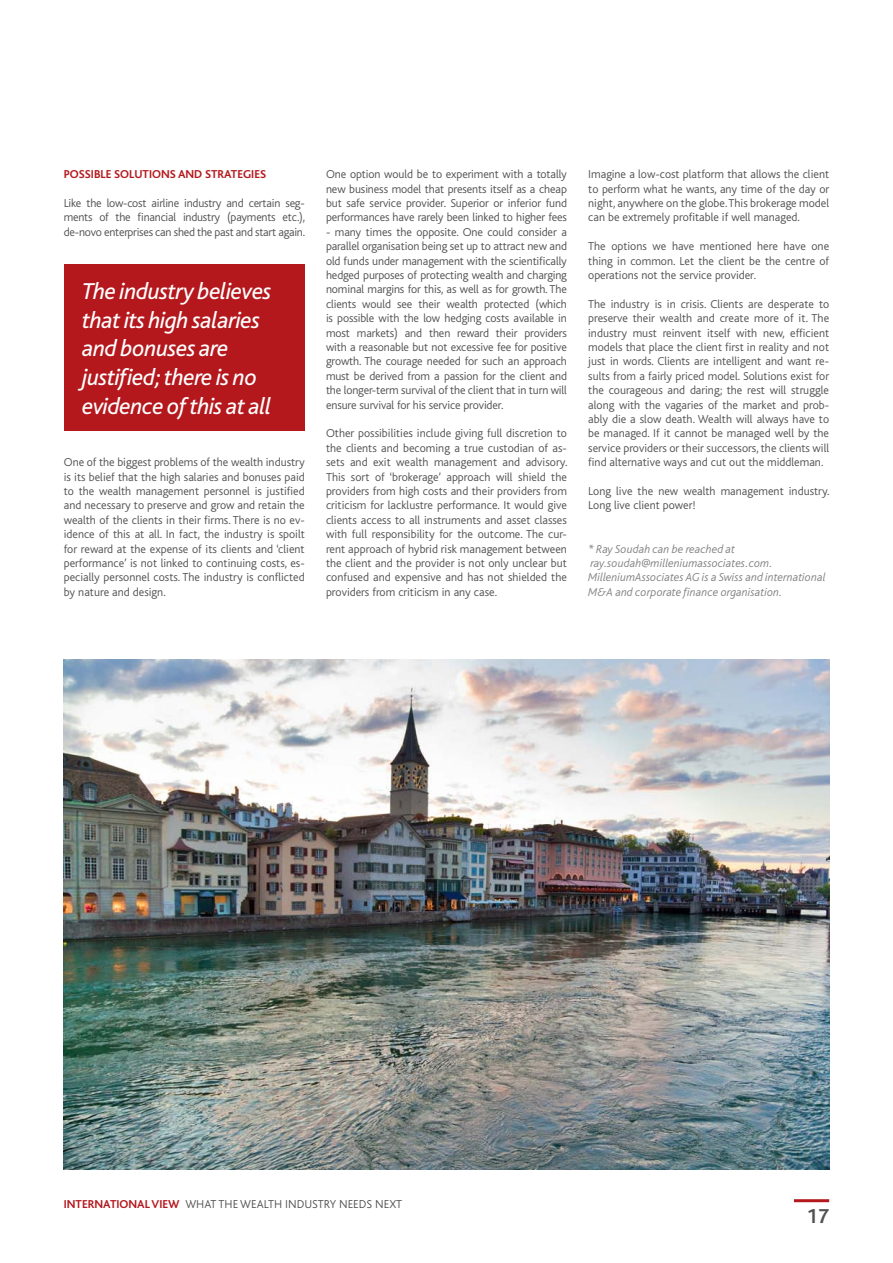
<style>
.page{position:relative;width:893px;height:1263px;background:#fff}
.page>*{position:absolute;margin:0;border:0;box-sizing:border-box;transform-origin:0 0}
.t1{font:italic 24px/28.8px "Bliss";letter-spacing:-.02em;color:#fff}
.t2{font:700 21px "Bliss";color:#515251}
.Author{font:300 12px/14.4px "Bliss";color:#515251;text-align:justify}
.Author-2{font:italic 300 12px/14.4px "Bliss";color:#828384}
.Author-3{font:700 12px "Bliss";color:#b4181d}
.s1{font-weight:700;color:#b4181d}
</style>
<div class="page">
<hr style="left:794px;top:1199px;width:35px;height:3px;background:#b4181d">
<div style="left:64px;top:263px;width:241px;height:167px;background:#b4181d"></div>
<img style="left:64px;top:659px;width:765px;height:510px">
<p class="Author-3" style="left:64px;top:168px;width:204px">POSSIBLE SOLUTIONS AND STRATEGIES</p>
<p class="Author" style="left:64px;top:196px;width:243px">Like the low-cost airline industry and certain seg&shy;ments of the financial industry (payments etc.), de-novo enterprises can shed the past and start again.</p>
<p class="t1" style="left:82px;top:277px;width:191px">The industry believes that its high salaries and bonuses are justified; there is no evidence of this at all</p>
<p class="Author" style="left:64px;top:455px;width:242px">One of the biggest problems of the wealth industry is its belief that the high salaries and bonuses paid to the wealth management personnel is justified and necessary to preserve and grow and retain the wealth of the clients in their firms. There is no ev&shy;idence of this at all. In fact, the industry is spoilt for reward at the expense of its clients and ‘client performance’ is not linked to continuing costs, es&shy;pecially personnel costs. The industry is conflicted by nature and design.</p>
<p class="Author" style="left:326px;top:167px;width:242px">One option would be to experiment with a totally new business model that presents itself as a cheap but safe service provider. Superior or inferior fund performances have rarely been linked to higher fees</p>
<p class="Author" style="left:326px;top:225px;width:242px">- many times the opposite. One could consider a parallel organisation being set up to attract new and old funds under management with the scientifically hedged purposes of protecting wealth and charging nominal margins for this, as well as for growth. The clients would see their wealth protected (which is possible with the low hedging costs available in most markets) and then reward their providers with a reasonable but not excessive fee for positive growth. The courage needed for such an approach must be derived from a passion for the client and the longer-term survival of the client that in turn will ensure survival for his service provider.</p>
<p class="Author" style="left:326px;top:426px;width:243px">Other possibilities include giving full discretion to the clients and becoming a true custodian of as&shy;sets and exit wealth management and advisory.<br>This sort of ‘brokerage’ approach will shield the providers from high costs and their providers from criticism for lacklustre performance. It would give clients access to all instruments and asset classes with full responsibility for the outcome. The cur&shy;rent approach of hybrid risk management between the client and the provider is not only unclear but confused and expensive and has not shielded the providers from criticism in any case.</p>
<p class="Author" style="left:588px;top:167px;width:242px">Imagine a low-cost platform that allows the client to perform what he wants, any time of the day or night, anywhere on the globe. This brokerage model can be extremely profitable if well managed.</p>
<p class="Author" style="left:588px;top:239px;width:242px">The options we have mentioned here have one thing in common. Let the client be the centre of operations not the service provider.</p>
<p class="Author" style="left:588px;top:297px;width:242px">The industry is in crisis. Clients are desperate to preserve their wealth and create more of it. The industry must reinvent itself with new, efficient models that place the client first in reality and not just in words. Clients are intelligent and want re&shy;sults from a fairly priced model. Solutions exist for the courageous and daring; the rest will struggle along with the vagaries of the market and prob&shy;ably die a slow death. Wealth will always have to be managed. If it cannot be managed well by the service providers or their successors, the clients will find alternative ways and cut out the middleman.</p>
<p class="Author" style="left:588px;top:484px;width:243px">Long live the new wealth management industry.<br>Long live client power!</p>
<p class="Author-2" style="left:588px;top:542px;width:239px">* Ray Soudah can be reached at ray.soudah@milleniumassociates.com.<br>MilleniumAssociates AG is a Swiss and international M&amp;A and corporate finance organisation.</p>
<p class="Author" style="left:64px;top:1197px;width:340px"><span class="s1">INTERNATIONAL VIEW</span> WHAT THE WEALTH INDUSTRY NEEDS NEXT</p>
<h2 class="t2" style="left:806px;top:1205px;width:24px">17</h2>
</div>
